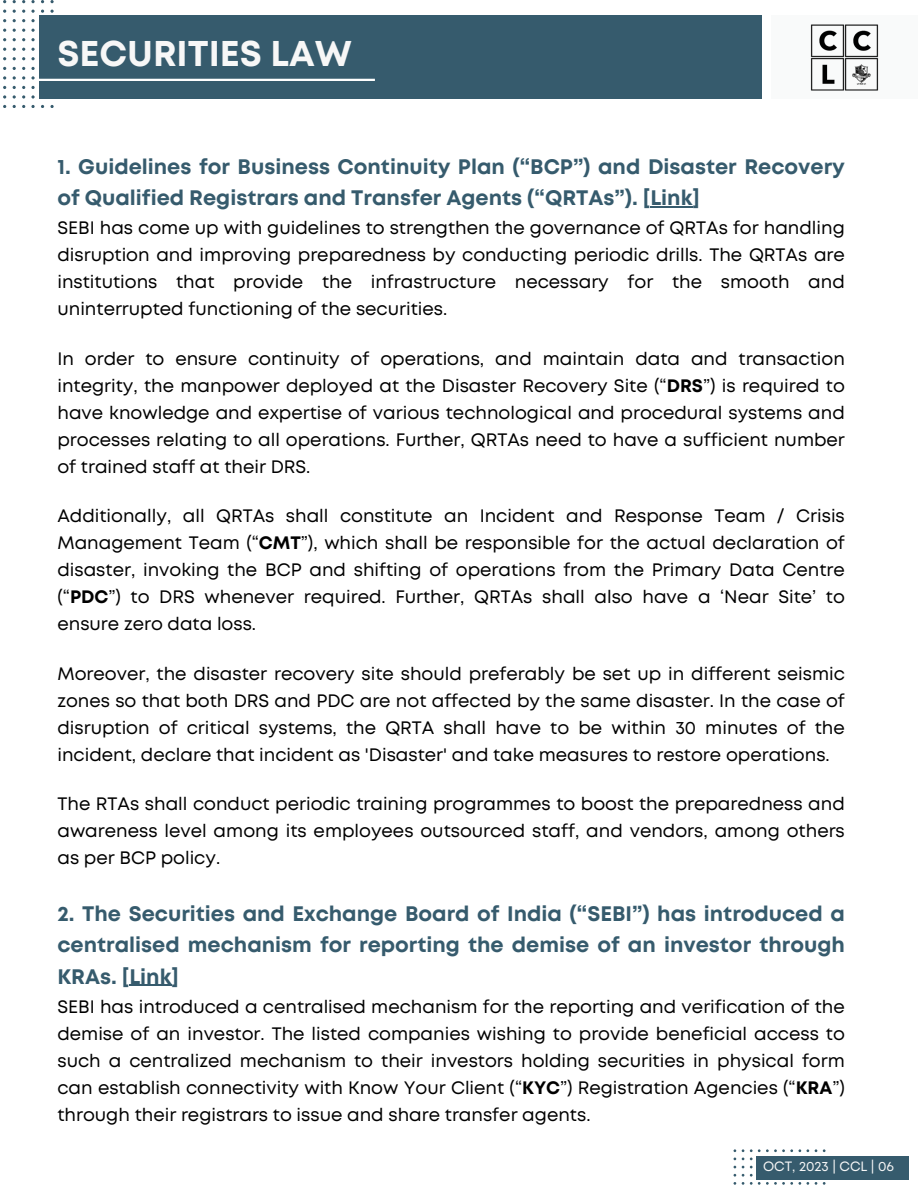
<style>
.page{position:relative;width:918px;height:1188px;background:#fff}
.page>*{position:absolute;margin:0;border:0;box-sizing:border-box;transform-origin:0 0}
.t1{font:700 35.7px "Mont";color:#f7f7f7}
.t2{font:700 21px/31.5px "Mont";color:#365b6d}
.t3{font:18px/27px "Mont";color:#000;text-align:justify}
.t4{font:13.5px "Mont";color:#f7f7f7}
.s1{font-weight:700}
</style>
<div class="page">
<svg style="left:3px;top:0;width:50px;height:108px"></svg>
<div style="left:39px;top:15px;width:722px;height:84px;background:#365b6d"></div>
<hr style="left:39px;top:79px;width:336px;height:2px;background:#fff">
<svg style="left:734px;top:1149px;width:92px;height:36px"></svg>
<div style="left:756px;top:1157px;width:153px;height:23px;background:#365b6d"></div>
<hr style="left:650px;top:206px;width:43px;height:1px;background:#365b6d">
<hr style="left:129px;top:985px;width:43px;height:1px;background:#365b6d">
<div style="left:771px;top:15px;width:146px;height:84px;background:#f9fafa"></div>
<img style="left:810px;top:24px;width:69px;height:67px">
<p class="t1" style="left:57px;top:40px;width:296px">SECURITIES LAW</p>
<p class="t2" style="left:57px;top:152px;width:789px">1. Guidelines for Business Continuity Plan (“BCP”) and Disaster Recovery of Qualified Registrars and Transfer Agents (“QRTAs”). [Link]</p>
<p class="t3" style="left:57px;top:216px;width:789px">SEBI has come up with guidelines to strengthen the governance of QRTAs for handling disruption and improving preparedness by conducting periodic drills. The QRTAs are institutions that provide the infrastructure necessary for the smooth and uninterrupted functioning of the securities.</p>
<p class="t3" style="left:57px;top:346px;width:789px">In order to ensure continuity of operations, and maintain data and transaction integrity, the manpower deployed at the Disaster Recovery Site (“<span class="s1">DRS</span>”) is required to have knowledge and expertise of various technological and procedural systems and processes relating to all operations. Further, QRTAs need to have a sufficient number of trained staff at their DRS.</p>
<p class="t3" style="left:57px;top:504px;width:789px">Additionally, all QRTAs shall constitute an Incident and Response Team / Crisis Management Team (“<span class="s1">CMT</span>”), which shall be responsible for the actual declaration of disaster, invoking the BCP and shifting of operations from the Primary Data Centre (“<span class="s1">PDC</span>”) to DRS whenever required. Further, QRTAs shall also have a ‘Near Site’ to ensure zero data loss.</p>
<p class="t3" style="left:57px;top:661px;width:789px">Moreover, the disaster recovery site should preferably be set up in different seismic zones so that both DRS and PDC are not affected by the same disaster. In the case of disruption of critical systems, the QRTA shall have to be within 30 minutes of the incident, declare that incident as 'Disaster' and take measures to restore operations.</p>
<p class="t3" style="left:57px;top:792px;width:789px">The RTAs shall conduct periodic training programmes to boost the preparedness and awareness level among its employees outsourced staff, and vendors, among others as per BCP policy.</p>
<p class="t2" style="left:57px;top:899px;width:789px;text-align:justify">2. The Securities and Exchange Board of India (“SEBI”) has introduced a centralised mechanism for reporting the demise of an investor through KRAs. [Link]</p>
<p class="t3" style="left:57px;top:994px;width:789px">SEBI has introduced a centralised mechanism for the reporting and verification of the demise of an investor. The listed companies wishing to provide beneficial access to such a centralized mechanism to their investors holding securities in physical form can establish connectivity with Know Your Client (“<span class="s1">KYC</span>”) Registration Agencies (“<span class="s1">KRA</span>”) through their registrars to issue and share transfer agents.</p>
<p class="t4" style="left:763px;top:1161px;width:132px">OCT, 2023 | CCL | 06</p>
</div>
